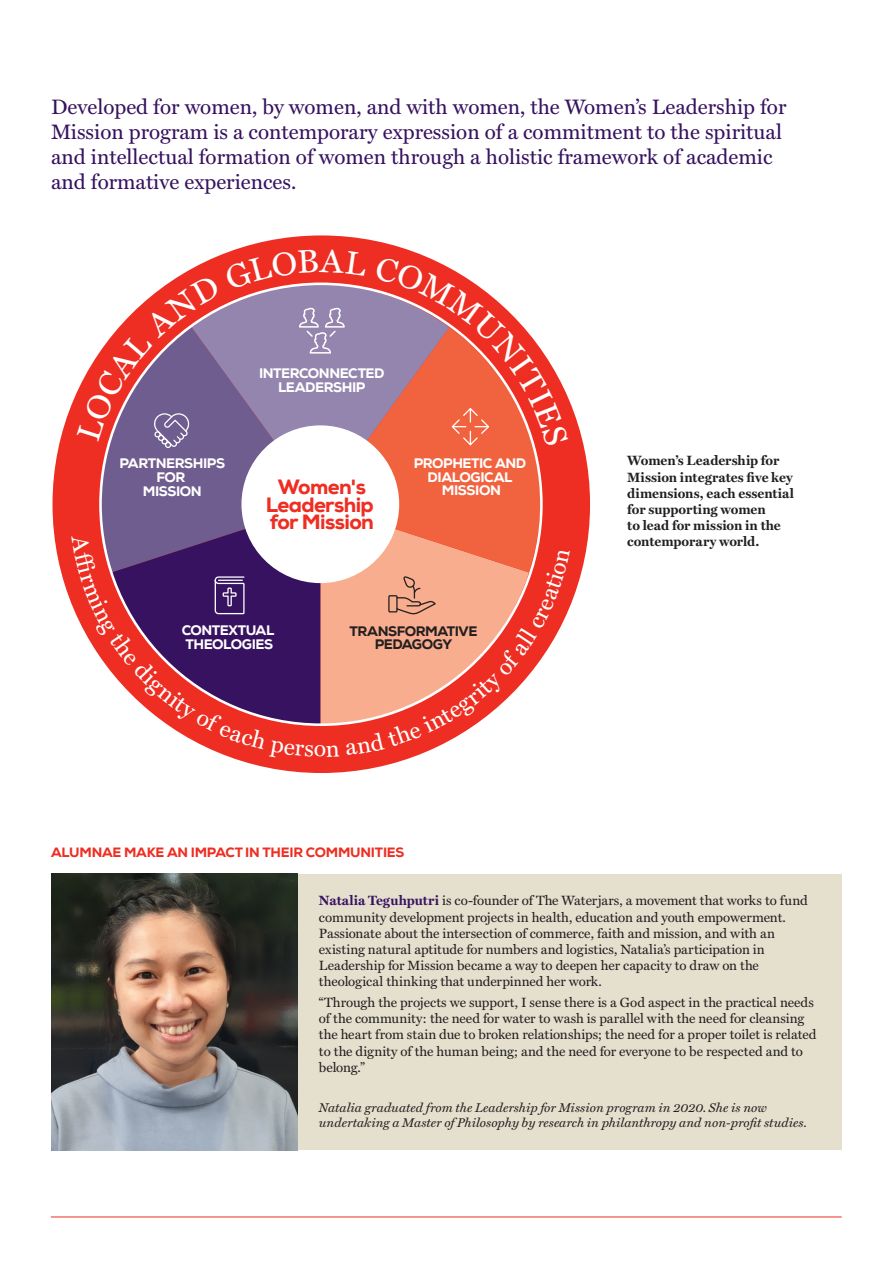
<style>
.page{position:relative;width:893px;height:1263px;background:#fff}
.page>*{position:absolute;margin:0;border:0;box-sizing:border-box;transform-origin:0 0}
._13_Lead-in_test_-_Purple{font:21px/25.2px "Miller Text";color:#371260}
.t1{font:800 20.7px/17.5px "Nexa";letter-spacing:-.03em;color:#ee2e22;text-align:center}
.t2{font:800 13.8px/13.8px "Nexa";letter-spacing:-.035em;color:#fff;text-align:center}
.t3{font:800 13.8px/13.8px "Nexa";letter-spacing:-.035em;color:#231f20;text-align:center}
._19_Body{font:13.5px/16.2px "Miller Text";color:#231f20}
._14_Subheading_-_L1_-_Nexa_red{font:700 13.5px/16.2px "Miller Text";color:#231f20}
._14_Subheading_-_L1_-_Nexa_red-2{font:800 13.5px "Nexa";letter-spacing:-.015em;color:#ee2e22}
._19_Body-2{font:italic 12.75px/15.3px "Miller Text";letter-spacing:.005em;color:#231f20}
.s1{font-weight:700;color:#371260}
</style>
<div class="page">
<div style="left:298px;top:874px;width:544px;height:276px;background:#e5e0ce"></div>
<img style="left:51px;top:874px;width:247px;height:276px">
<hr style="left:51px;top:1216px;width:791px;height:1px;background:#ee2e22">
<div style="left:53px;top:235px;width:537px;height:538px;background:#ee2e22;border-radius:50%"></div>
<svg style="left:339px;top:579px;width:7px;height:143px"></svg>
<svg style="left:385px;top:446px;width:158px;height:103px;background:#f16947"></svg>
<svg style="left:368px;top:287px;width:81px;height:218px;background:#dc6b58"></svg>
<div style="left:99px;top:448px;width:165px;height:86px;background:#6f5d8f"></div>
<div style="left:112px;top:505px;width:135px;height:29px;background:#6f5d8f"></div>
<div style="left:241px;top:425px;width:158px;height:158px;background:#fff;border-radius:50%"></div>
<svg style="left:77px;top:249px;width:291px;height:199px"></svg>
<svg style="left:375px;top:256px;width:194px;height:190px"></svg>
<svg style="left:72px;top:534px;width:267px;height:225px"></svg>
<svg style="left:346px;top:549px;width:224px;height:207px"></svg>
<p class="_13_Lead-in_test_-_Purple" style="left:51px;top:93px;width:737px">Developed for women, by women, and with women, the Women’s Leadership for Mission program is a contemporary expression of a commitment to the spiritual and intellectual formation of women through a holistic framework of academic and formative experiences.</p>
<p class="t2" style="left:120px;top:456px;width:107px">PARTNERSHIPS<br>FOR<br>MISSION</p>
<p class="t2" style="left:259px;top:366px;width:127px">INTERCONNECTED<br>LEADERSHIP</p>
<p class="t1" style="left:266px;top:478px;width:110px">Women's<br>Leadership for Mission</p>
<p class="t2" style="left:414px;top:456px;width:114px">PROPHETIC AND<br>DIALOGICAL<br>MISSION</p>
<p class="t2" style="left:182px;top:624px;width:94px;text-align:left">CONTEXTUAL<br>THEOLOGIES</p>
<p class="t3" style="left:349px;top:624px;width:129px">TRANSFORMATIVE<br>PEDAGOGY</p>
<p class="_14_Subheading_-_L1_-_Nexa_red-2" style="left:51px;top:843px;width:355px">ALUMNAE MAKE AN IMPACT IN THEIR COMMUNITIES</p>
<p class="_14_Subheading_-_L1_-_Nexa_red" style="left:627px;top:452px;width:168px">Women’s Leadership for<br>Mission integrates five key dimensions, each essential for supporting women<br>to lead for mission in the contemporary world.</p>
<p class="_19_Body" style="left:319px;top:892px;width:490px"><span class="s1">Natalia Teguhputri</span> is co-founder of The Waterjars, a movement that works to fund community development projects in health, education and youth empowerment.<br>Passionate about the intersection of commerce, faith and mission, and with an existing natural aptitude for numbers and logistics, Natalia’s participation in Leadership for Mission became a way to deepen her capacity to draw on the theological thinking that underpinned her work.</p>
<p class="_19_Body" style="left:319px;top:993px;width:499px">“Through the projects we support, I sense there is a God aspect in the practical needs of the community: the need for water to wash is parallel with the need for cleansing the heart from stain due to broken relationships; the need for a proper toilet is related to the dignity of the human being; and the need for everyone to be respected and to belong.”</p>
<p class="_19_Body-2" style="left:319px;top:1099px;width:489px">Natalia graduated from the Leadership for Mission program in 2020. She is now undertaking a Master of Philosophy by research in philanthropy and non-profit studies.</p>
</div>
